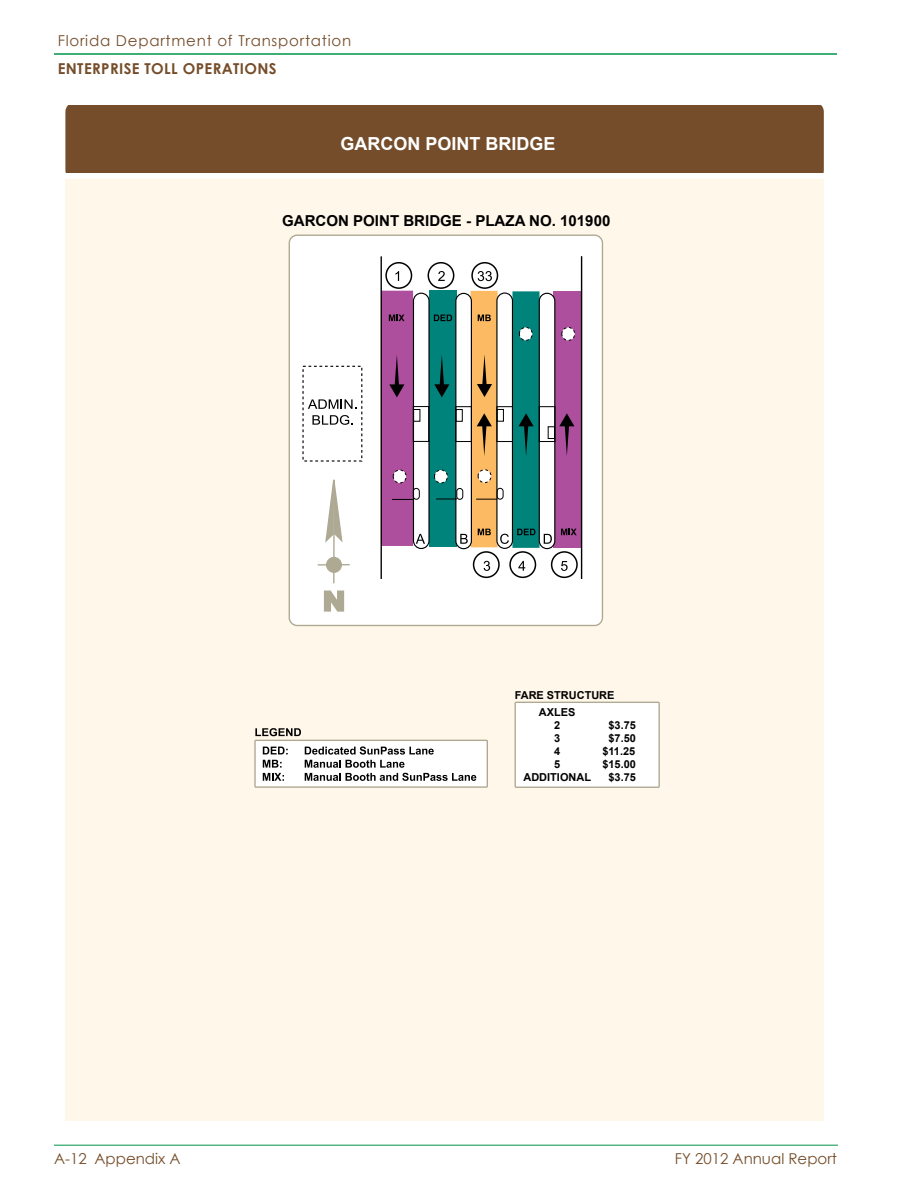
<style>
.page{position:relative;width:918px;height:1188px;background:#fff}
.page>*{position:absolute;margin:0;border:0;box-sizing:border-box;transform-origin:0 0}
.t1{font:700 18px "Arial";color:#fff}
.t2{font:15px "Century Gothic";letter-spacing:.05em;color:#754d2a}
.t3{font:700 15px "Arial";color:#000}
.t4{font:15px "Century Gothic";color:#754d2a}
.t5{font:700 15px "Century Gothic";letter-spacing:.025em;color:#754d2a}
.t6{font:700 10.95px/13.2px "Arial";color:#000;text-align:center}
</style>
<div class="page">
<hr style="left:54px;top:1145px;width:784px;height:1px;background:#009447">
<hr style="left:54px;top:53px;width:783px;height:2px;background:#009447">
<div style="left:65px;top:105px;width:759px;height:68px;background:#754d2a"></div>
<div style="left:65px;top:173px;width:759px;height:948px;background:#fff7e9"></div>
<div style="left:65px;top:173px;width:761px;height:6px;background:#fff"></div>
<div style="left:289px;top:235px;width:313px;height:391px;background:#fff;border-radius:8px"></div>
<div style="left:289px;top:235px;width:314px;height:391px;border:1px solid #aea993;border-radius:8px"></div>
<div style="left:381px;top:291px;width:32px;height:255px;background:#ae4f9e"></div>
<div style="left:429px;top:291px;width:27px;height:256px;background:#00837b"></div>
<div style="left:512px;top:291px;width:28px;height:257px;background:#00837b"></div>
<div style="left:471px;top:291px;width:27px;height:256px;background:#fcba63"></div>
<div style="left:554px;top:291px;width:27px;height:256px;background:#ae4f9e"></div>
<div style="left:539px;top:293px;width:16px;height:256px;border:1px solid #000;border-radius:8px"></div>
<div style="left:496px;top:292px;width:17px;height:257px;border:1px solid #000;border-radius:8px"></div>
<div style="left:455px;top:293px;width:17px;height:256px;border:1px solid #000;border-radius:8px"></div>
<div style="left:413px;top:293px;width:17px;height:256px;border:1px solid #000;border-radius:8px"></div>
<svg style="left:559px;top:413px;width:15px;height:43px"></svg>
<svg style="left:519px;top:413px;width:15px;height:43px"></svg>
<svg style="left:477px;top:355px;width:15px;height:42px"></svg>
<svg style="left:434px;top:355px;width:15px;height:42px"></svg>
<hr style="left:381px;top:256px;width:1px;height:323px;background:#000">
<svg style="left:436px;top:499px;width:21px;height:1px"></svg>
<svg style="left:476px;top:499px;width:21px;height:1px"></svg>
<svg style="left:392px;top:499px;width:21px;height:1px"></svg>
<div style="left:539px;top:406px;width:16px;height:36px;border:1px solid #000"></div>
<div style="left:497px;top:406px;width:16px;height:36px;border:1px solid #000"></div>
<div style="left:455px;top:406px;width:17px;height:36px;border:1px solid #000"></div>
<div style="left:548px;top:426px;width:7px;height:13px;border:1px solid #000"></div>
<div style="left:497px;top:409px;width:7px;height:13px;border:1px solid #000"></div>
<div style="left:456px;top:409px;width:7px;height:13px;border:1px solid #000"></div>
<div style="left:413px;top:409px;width:7px;height:13px;border:1px solid #000"></div>
<div style="left:413px;top:406px;width:16px;height:36px;border:1px solid #000"></div>
<div style="left:456px;top:488px;width:7px;height:12px;border:1px solid #000;border-radius:3px"></div>
<div style="left:497px;top:488px;width:6px;height:12px;border:1px solid #000;border-radius:3px"></div>
<div style="left:413px;top:488px;width:7px;height:12px;border:1px solid #000;border-radius:3px"></div>
<hr style="left:581px;top:256px;width:1px;height:323px;background:#000">
<div style="left:562px;top:327px;width:13px;height:13px;background:#fff;border-radius:50%"></div>
<div style="left:561px;top:327px;width:14px;height:14px;border:1px dashed #000;border-radius:50%"></div>
<div style="left:478px;top:470px;width:13px;height:13px;background:#fff;border-radius:50%"></div>
<div style="left:478px;top:469px;width:13px;height:14px;border:1px dashed #000;border-radius:50%"></div>
<div style="left:435px;top:470px;width:12px;height:13px;background:#fff;border-radius:50%"></div>
<div style="left:434px;top:470px;width:14px;height:13px;border:1px dashed #000;border-radius:50%"></div>
<div style="left:393px;top:470px;width:13px;height:13px;background:#fff;border-radius:50%"></div>
<div style="left:393px;top:470px;width:14px;height:13px;border:1px dashed #000;border-radius:50%"></div>
<div style="left:428px;top:262px;width:26px;height:27px;border:2px solid #000;border-radius:50%"></div>
<div style="left:471px;top:262px;width:27px;height:27px;border:2px solid #000;border-radius:50%"></div>
<div style="left:385px;top:262px;width:27px;height:27px;border:2px solid #000;border-radius:50%"></div>
<svg style="left:544px;top:534px;width:8px;height:10px"></svg>
<svg style="left:500px;top:534px;width:9px;height:10px"></svg>
<svg style="left:460px;top:534px;width:8px;height:10px"></svg>
<svg style="left:395px;top:271px;width:4px;height:10px"></svg>
<svg style="left:438px;top:271px;width:7px;height:10px"></svg>
<svg style="left:478px;top:271px;width:14px;height:10px"></svg>
<svg style="left:389px;top:355px;width:15px;height:42px"></svg>
<svg style="left:308px;top:399px;width:48px;height:10px"></svg>
<svg style="left:312px;top:415px;width:41px;height:10px"></svg>
<svg style="left:389px;top:315px;width:16px;height:6px"></svg>
<svg style="left:434px;top:315px;width:18px;height:6px"></svg>
<svg style="left:478px;top:315px;width:13px;height:6px"></svg>
<svg style="left:517px;top:529px;width:18px;height:6px"></svg>
<svg style="left:561px;top:529px;width:16px;height:6px"></svg>
<svg style="left:416px;top:534px;width:9px;height:10px"></svg>
<hr style="left:333px;top:533px;width:2px;height:50px;background:#aea993">
<hr style="left:318px;top:564px;width:32px;height:2px;background:#aea993">
<div style="left:327px;top:558px;width:14px;height:14px;background:#aea993;border-radius:50%"></div>
<div style="left:326px;top:557px;width:16px;height:16px;border:1px solid #aea993;border-radius:50%"></div>
<svg style="left:325px;top:460px;width:19px;height:85px"></svg>
<svg style="left:323px;top:590px;width:22px;height:22px"></svg>
<svg style="left:478px;top:529px;width:13px;height:6px"></svg>
<div style="left:551px;top:551px;width:27px;height:27px;border:2px solid #000;border-radius:50%"></div>
<svg style="left:561px;top:561px;width:7px;height:10px"></svg>
<div style="left:509px;top:551px;width:27px;height:27px;border:2px solid #000;border-radius:50%"></div>
<svg style="left:518px;top:561px;width:7px;height:10px"></svg>
<div style="left:473px;top:551px;width:27px;height:27px;border:2px solid #000;border-radius:50%"></div>
<svg style="left:484px;top:561px;width:6px;height:10px"></svg>
<svg style="left:477px;top:413px;width:15px;height:43px"></svg>
<div style="left:519px;top:327px;width:13px;height:13px;background:#fff;border-radius:50%"></div>
<div style="left:519px;top:327px;width:14px;height:14px;border:1px dashed #000;border-radius:50%"></div>
<svg style="left:255px;top:728px;width:46px;height:8px"></svg>
<div style="left:255px;top:740px;width:232px;height:47px;background:#fff"></div>
<div style="left:254px;top:740px;width:234px;height:48px;border:1px solid #aea993"></div>
<svg style="left:263px;top:747px;width:25px;height:7px"></svg>
<svg style="left:263px;top:760px;width:21px;height:21px"></svg>
<svg style="left:305px;top:746px;width:171px;height:35px"></svg>
<div style="left:515px;top:702px;width:144px;height:85px;background:#fff"></div>
<div style="left:515px;top:702px;width:145px;height:86px;border:1px solid #aea993"></div>
<h2 class="t2" style="left:58px;top:30px;width:295px">Florida Department of Transportation</h2>
<h2 class="t5" style="left:58px;top:57px;width:221px">ENTERPRISE TOLL OPERATIONS</h2>
<h1 class="t1" style="left:340px;top:132px;width:217px">GARCON POINT BRIDGE</h1>
<h2 class="t3" style="left:282px;top:210px;width:330px">GARCON POINT BRIDGE - PLAZA NO. 101900</h2>
<p class="t6" style="left:515px;top:689px;width:101px">FARE STRUCTURE</p>
<p class="t6" style="left:524px;top:706px;width:69px">AXLES<br>2<br>3<br>4<br>5<br>ADDITIONAL</p>
<p class="t6" style="left:602px;top:719px;width:35px">$3.75 $7.50 $11.25 $15.00 $3.75</p>
<h2 class="t4" style="left:54px;top:1148px;width:128px">A-12 Appendix A</h2>
<h2 class="t4" style="left:675px;top:1148px;width:164px">FY 2012 Annual Report</h2>
</div>
